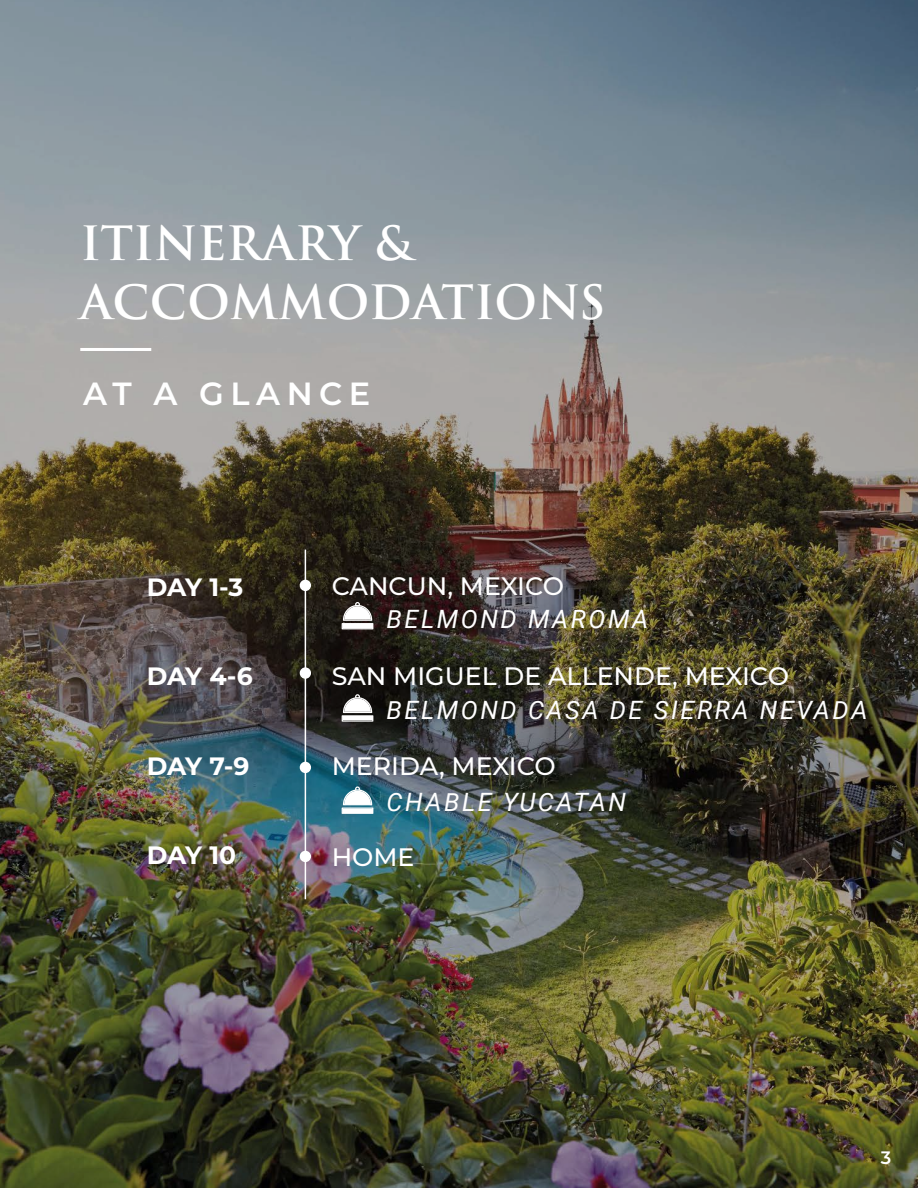
<style>
.page{position:relative;width:918px;height:1188px;background:#fff}
.page>*{position:absolute;margin:0;border:0;box-sizing:border-box;transform-origin:0 0}
.t1{font:600 46.05px/59.2px "Trajan Pro 3";letter-spacing:.005em;color:#fff}
.t2{font:600 32.1px "Montserrat";letter-spacing:.2em;color:#fff}
.t3{font:500 25.35px "Montserrat";color:#fff}
.t4{font:italic 25.35px "Roboto";letter-spacing:.1em;color:#fff}
.t5{font:700 25.05px "Montserrat";letter-spacing:-.01em;color:#fff}
.t6{font:600 18px "Montserrat";color:#fff}
</style>
<div class="page">
<img style="left:0;top:0;width:918px;height:1188px">
<hr style="left:80px;top:348px;width:71px;height:3px;background:#fff">
<svg style="left:342px;top:602px;width:31px;height:27px"></svg>
<hr style="left:343px;top:624px;width:29px;height:4px;background:#fff">
<svg style="left:342px;top:694px;width:31px;height:28px"></svg>
<hr style="left:343px;top:717px;width:29px;height:3px;background:#fff">
<svg style="left:342px;top:786px;width:31px;height:28px"></svg>
<hr style="left:343px;top:809px;width:29px;height:4px;background:#fff">
<hr style="left:305px;top:550px;width:1px;height:349px;background:#fff">
<div style="left:300px;top:580px;width:10px;height:10px;background:#fff;border-radius:50%"></div>
<div style="left:300px;top:580px;width:11px;height:11px;border:2px solid #fff;border-radius:50%"></div>
<div style="left:300px;top:668px;width:10px;height:10px;background:#fff;border-radius:50%"></div>
<div style="left:300px;top:667px;width:11px;height:12px;border:2px solid #fff;border-radius:50%"></div>
<div style="left:300px;top:763px;width:10px;height:9px;background:#fff;border-radius:50%"></div>
<div style="left:300px;top:762px;width:11px;height:11px;border:2px solid #fff;border-radius:50%"></div>
<div style="left:300px;top:852px;width:10px;height:9px;background:#fff;border-radius:50%"></div>
<div style="left:300px;top:851px;width:11px;height:11px;border:2px solid #fff;border-radius:50%"></div>
<h1 class="t1" style="left:80px;top:215px;width:527px">ITINERARY &amp;<br>ACCOMMODATIONS</h1>
<p class="t2" style="left:83px;top:371px;width:289px">AT A GLANCE</p>
<p class="t5" style="left:147px;top:569px;width:98px">DAY 1-3</p>
<p class="t3" style="left:332px;top:568px;width:234px">CANCUN, MEXICO</p>
<p class="t4" style="left:387px;top:601px;width:263px">BELMOND MAROMA</p>
<p class="t5" style="left:147px;top:658px;width:108px">DAY 4-6</p>
<p class="t3" style="left:332px;top:658px;width:459px">SAN MIGUEL DE ALLENDE, MEXICO</p>
<p class="t4" style="left:387px;top:692px;width:482px">BELMOND CASA DE SIERRA NEVADA</p>
<p class="t5" style="left:147px;top:748px;width:104px">DAY 7-9</p>
<p class="t3" style="left:332px;top:749px;width:226px">MERIDA, MEXICO</p>
<p class="t4" style="left:387px;top:784px;width:241px">CHABLE YUCATAN</p>
<p class="t5" style="left:147px;top:838px;width:91px">DAY 10</p>
<p class="t3" style="left:332px;top:839px;width:84px">HOME</p>
<p class="t6" style="left:881px;top:1144px;width:12px">3</p>
</div>
